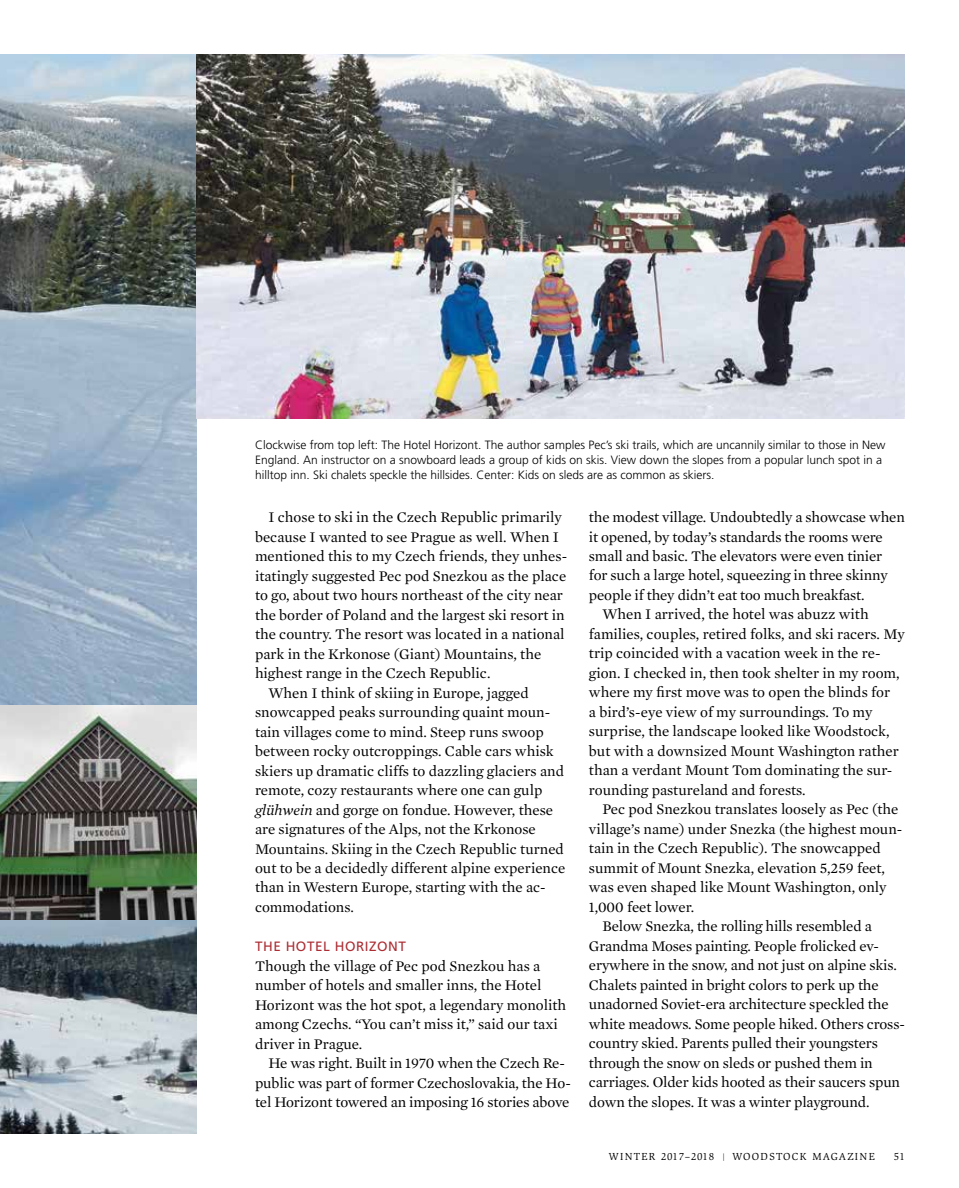
<style>
.page{position:relative;width:959px;height:1188px;background:#fff}
.page>*{position:absolute;margin:0;border:0;box-sizing:border-box;transform-origin:0 0}
.t1{font:15px/19.5px "Mercury Text G1";color:#000}
.t2{font:13.5px "Frutiger";letter-spacing:.04em;color:#ac2e34}
.t3{font:300 12px/15px "Frutiger";color:#000}
.t4{font:10.5px "Slimbach";letter-spacing:.125em;color:#000}
.s1{font-style:italic}
.s2{font-size:7.5px}
</style>
<div class="page">
<img style="left:0;top:54px;width:197px;height:652px">
<img style="left:0;top:706px;width:197px;height:428px">
<img style="left:196px;top:54px;width:708px;height:364px">
<p class="t3" style="left:255px;top:437px;width:632px">Clockwise from top left: The Hotel Horizont. The author samples Pec’s ski trails, which are uncannily similar to those in New<br>England. An instructor on a snowboard leads a group of kids on skis. View down the slopes from a popular lunch spot in a hilltop inn. Ski chalets speckle the hillsides. Center: Kids on sleds are as common as skiers.</p>
<p class="t1" style="left:268px;top:507px;width:295px">I chose to ski in the Czech Republic primarily</p>
<p class="t1" style="left:255px;top:527px;width:305px">because I wanted to see Prague as well. When I</p>
<p class="t1" style="left:255px;top:546px;width:314px">mentioned this to my Czech friends, they unhes-</p>
<p class="t1" style="left:255px;top:566px;width:313px">itatingly suggested Pec pod Snezkou as the place</p>
<p class="t1" style="left:255px;top:585px;width:309px">to go, about two hours northeast of the city near</p>
<p class="t1" style="left:255px;top:605px;width:311px">the border of Poland and the largest ski resort in</p>
<p class="t1" style="left:255px;top:624px;width:311px">the country. The resort was located in a national</p>
<p class="t1" style="left:255px;top:644px;width:288px">park in the Krkonose (Giant) Mountains, the</p>
<p class="t1" style="left:255px;top:663px;width:237px">highest range in the Czech Republic.</p>
<p class="t1" style="left:268px;top:683px;width:262px">When I think of skiing in Europe, jagged</p>
<p class="t1" style="left:255px;top:702px;width:297px">snowcapped peaks surrounding quaint moun-</p>
<p class="t1" style="left:255px;top:722px;width:290px">tain villages come to mind. Steep runs swoop</p>
<p class="t1" style="left:255px;top:741px;width:300px">between rocky outcroppings. Cable cars whisk</p>
<p class="t1" style="left:255px;top:761px;width:310px">skiers up dramatic cliffs to dazzling glaciers and</p>
<p class="t1" style="left:255px;top:780px;width:289px">remote, cozy restaurants where one can gulp</p>
<p class="t1" style="left:255px;top:800px;width:300px"><span class="s1">glühwein</span> and gorge on fondue. However, these</p>
<p class="t1" style="left:255px;top:819px;width:282px">are signatures of the Alps, not the Krkonose</p>
<p class="t1" style="left:255px;top:839px;width:310px">Mountains. Skiing in the Czech Republic turned</p>
<p class="t1" style="left:255px;top:858px;width:312px">out to be a decidedly different alpine experience</p>
<p class="t1" style="left:255px;top:878px;width:292px">than in Western Europe, starting with the ac-</p>
<p class="t1" style="left:255px;top:897px;width:100px">commodations.</p>
<p class="t2" style="left:255px;top:938px;width:152px">THE HOTEL HORIZONT</p>
<p class="t1" style="left:255px;top:956px;width:312px">Though the village of Pec pod Snezkou has a number of hotels and smaller inns, the Hotel Horizont was the hot spot, a legendary monolith among Czechs. “You can’t miss it,” said our taxi driver in Prague.</p>
<p class="t1" style="left:255px;top:1053px;width:317px;text-align:center">He was right. Built in 1970 when the Czech Re&shy;public was part of former Czechoslovakia, the Ho&shy;tel Horizont towered an imposing 16 stories above</p>
<p class="t1" style="left:589px;top:507px;width:317px">the modest village. Undoubtedly a showcase when</p>
<p class="t1" style="left:589px;top:527px;width:295px">it opened, by today’s standards the rooms were</p>
<p class="t1" style="left:589px;top:546px;width:295px">small and basic. The elevators were even tinier</p>
<p class="t1" style="left:589px;top:566px;width:300px">for such a large hotel, squeezing in three skinny</p>
<p class="t1" style="left:589px;top:585px;width:277px">people if they didn’t eat too much breakfast.</p>
<p class="t1" style="left:602px;top:605px;width:268px">When I arrived, the hotel was abuzz with</p>
<p class="t1" style="left:589px;top:624px;width:317px">families, couples, retired folks, and ski racers. My</p>
<p class="t1" style="left:589px;top:644px;width:293px">trip coincided with a vacation week in the re-</p>
<p class="t1" style="left:589px;top:663px;width:312px">gion. I checked in, then took shelter in my room,</p>
<p class="t1" style="left:589px;top:683px;width:303px">where my first move was to open the blinds for</p>
<p class="t1" style="left:589px;top:702px;width:285px">a bird’s-eye view of my surroundings. To my</p>
<p class="t1" style="left:589px;top:722px;width:302px">surprise, the landscape looked like Woodstock,</p>
<p class="t1" style="left:589px;top:741px;width:311px">but with a downsized Mount Washington rather</p>
<p class="t1" style="left:589px;top:761px;width:305px">than a verdant Mount Tom dominating the sur-</p>
<p class="t1" style="left:589px;top:780px;width:218px">rounding pastureland and forests.</p>
<p class="t1" style="left:602px;top:800px;width:297px">Pec pod Snezkou translates loosely as Pec (the</p>
<p class="t1" style="left:589px;top:819px;width:315px">village’s name) under Snezka (the highest moun-</p>
<p class="t1" style="left:589px;top:839px;width:293px">tain in the Czech Republic). The snowcapped</p>
<p class="t1" style="left:589px;top:858px;width:297px">summit of Mount Snezka, elevation 5,259 feet,</p>
<p class="t1" style="left:589px;top:878px;width:299px">was even shaped like Mount Washington, only</p>
<p class="t1" style="left:589px;top:897px;width:107px">1,000 feet lower.</p>
<p class="t1" style="left:602px;top:917px;width:271px">Below Snezka, the rolling hills resembled a</p>
<p class="t1" style="left:589px;top:936px;width:291px">Grandma Moses painting. People frolicked ev-</p>
<p class="t1" style="left:589px;top:956px;width:309px">erywhere in the snow, and not just on alpine skis.</p>
<p class="t1" style="left:589px;top:975px;width:291px">Chalets painted in bright colors to perk up the</p>
<p class="t1" style="left:589px;top:995px;width:301px">unadorned Soviet-era architecture speckled the</p>
<p class="t1" style="left:589px;top:1014px;width:317px">white meadows. Some people hiked. Others cross-</p>
<p class="t1" style="left:589px;top:1034px;width:290px">country skied. Parents pulled their youngsters</p>
<p class="t1" style="left:589px;top:1053px;width:285px">through the snow on sleds or pushed them in</p>
<p class="t1" style="left:589px;top:1073px;width:312px">carriages. Older kids hooted as their saucers spun</p>
<p class="t1" style="left:589px;top:1092px;width:282px">down the slopes. It was a winter playground.</p>
<p class="t4" style="left:608px;top:1151px;width:268px">WINTER 2017–2018 <span class="s2">|</span> WOODSTOCK MAGAZINE</p>
<p class="t4" style="left:893px;top:1151px;width:13px">51</p>
</div>
